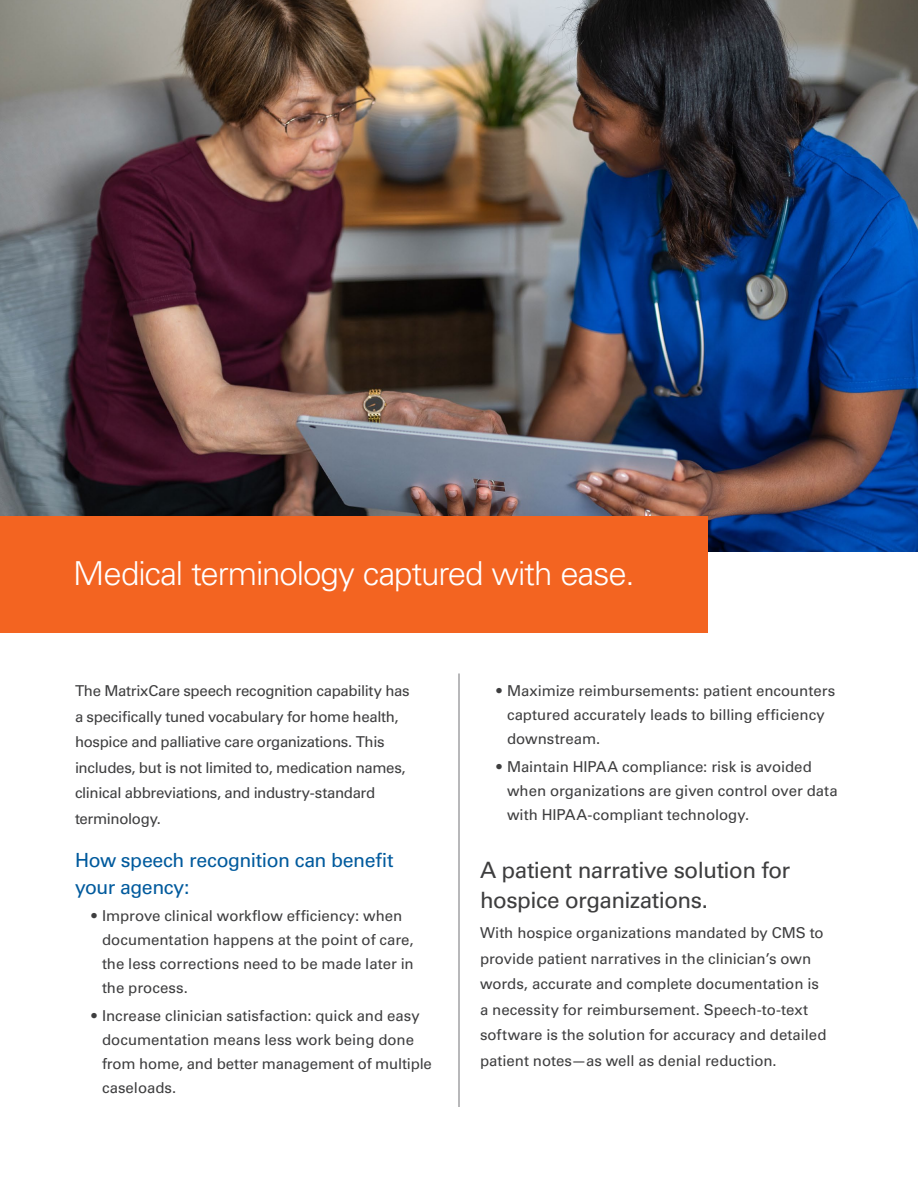
<style>
.page{position:relative;width:918px;height:1188px;background:#fff}
.page>*{position:absolute;margin:0;border:0;box-sizing:border-box;transform-origin:0 0}
.Interior_Headline{font:300 33px "Univers LT Std";letter-spacing:-.03em;color:#fff}
.Interior_Sub_Headlin{font:22.5px/30px "Univers LT Std";letter-spacing:-.025em;color:#3e3e3f}
.Interior_Sub_Sub_Hea{font:19.5px/27px "Univers LT Std";letter-spacing:-.02em;color:#015a9d}
.Interior_Copy{font:15px/25.5px "Univers LT Std";letter-spacing:-.01em;color:#3e3e3f}
.Interior_Bullet_Body{font:15px/24px "Univers LT Std";letter-spacing:-.005em;color:#3e3e3f}
</style>
<div class="page">
<hr style="left:459px;top:674px;width:1px;height:433px;background:#727376">
<img style="left:0;top:0;width:918px;height:552px">
<div style="left:0;top:516px;width:708px;height:116px;background:#f36421"></div>
<p class="Interior_Headline" style="left:73px;top:553px;width:563px">Medical terminology captured with ease.</p>
<p class="Interior_Copy" style="left:75px;top:678px;width:336px">The MatrixCare speech recognition capability has a specifically tuned vocabulary for home health, hospice and palliative care organizations. This includes, but is not limited to, medication names, clinical abbreviations, and industry-standard terminology.</p>
<p class="Interior_Sub_Sub_Hea" style="left:75px;top:847px;width:320px">How speech recognition can benefit your agency:</p>
<p class="Interior_Bullet_Body" style="left:102px;top:904px;width:313px;text-indent:-10px">• Improve clinical workflow efficiency: when documentation happens at the point of care, the less corrections need to be made later in the process.</p>
<p class="Interior_Bullet_Body" style="left:102px;top:1003px;width:331px;text-indent:-10px">• Increase clinician satisfaction: quick and easy documentation means less work being done from home, and better management of multiple caseloads.</p>
<p class="Interior_Bullet_Body" style="left:507px;top:679px;width:330px;text-indent:-10px">• Maximize reimbursements: patient encounters captured accurately leads to billing efficiency downstream.</p>
<p class="Interior_Bullet_Body" style="left:507px;top:754px;width:332px;text-indent:-10px">• Maintain HIPAA compliance: risk is avoided when organizations are given control over data with HIPAA-compliant technology.</p>
<p class="Interior_Sub_Headlin" style="left:480px;top:855px;width:312px">A patient narrative solution for hospice organizations.</p>
<p class="Interior_Copy" style="left:480px;top:920px;width:348px">With hospice organizations mandated by CMS to provide patient narratives in the clinician’s own words, accurate and complete documentation is a necessity for reimbursement. Speech-to-text software is the solution for accuracy and detailed patient notes—as well as denial reduction.</p>
</div>
